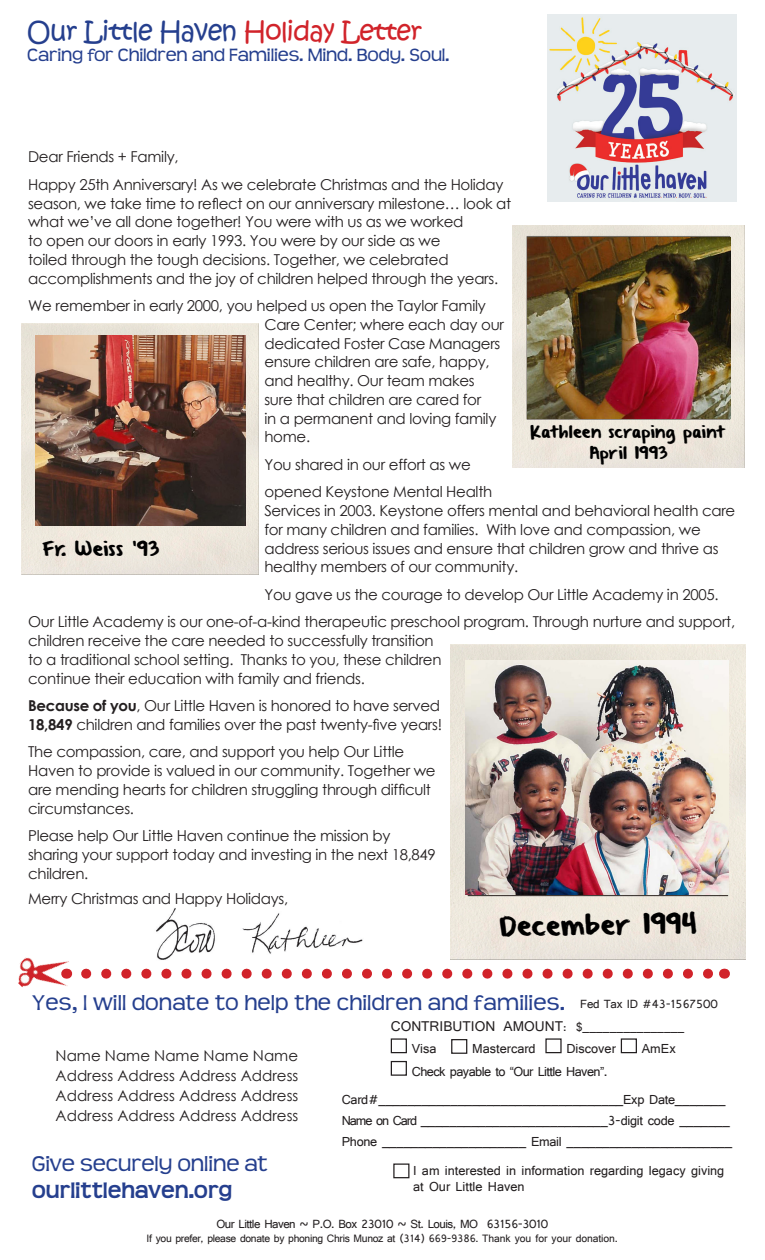
<style>
.page{position:relative;width:765px;height:1260px;background:#fff}
.page>*{position:absolute;margin:0;border:0;box-sizing:border-box;transform-origin:0 0}
.t1{font:26.25px "Kristen ITC";letter-spacing:-.03em;color:#253f8e}
.t2{font:22.5px/27px "Teen";letter-spacing:.005em;color:#253f8e}
.t3{font:22.5px "From Where You Are";color:#000}
.t4{font:18.75px "Teen";letter-spacing:-.01em;color:#253f8e}
.t5{font:16.25px "From Where You Are";letter-spacing:.025em;color:#000}
.t6{font:15px/18.8px "Century Gothic";letter-spacing:-.02em;color:#231f20}
.t7{font:15px "Century Gothic";color:#231f20}
.t8{font:14.88px "Shruti";color:#231f20}
.t9{font:13.75px/21.2px "Shruti";letter-spacing:-.02em;color:#231f20}
.t10{font:13.75px/16.5px "Shruti";color:#231f20}
.t11{font:13.75px "Shruti";letter-spacing:-.04em;color:#231f20}
.t12{font:13.75px/21.2px "From Where You Are";letter-spacing:.005em;color:#000;text-align:center}
.t13{font:12.5px "Shruti";letter-spacing:-.04em;color:#231f20}
.t14{font:12.5px "Shruti";letter-spacing:-.02em;color:#231f20}
.t15{font:11.25px "Shruti";letter-spacing:-.03em;color:#231f20}
.s1{color:#d1232a}
.s2{font-weight:700}
.s3{font-size:12.5px}
</style>
<div class="page">
<img style="left:156px;top:908px;width:59px;height:52px">
<div style="left:391px;top:1038px;width:16px;height:15px;border:1px solid #231f20"></div>
<div style="left:451px;top:1039px;width:16px;height:15px;border:1px solid #231f20"></div>
<div style="left:545px;top:1038px;width:17px;height:15px;border:1px solid #231f20"></div>
<div style="left:621px;top:1038px;width:16px;height:15px;border:1px solid #231f20"></div>
<div style="left:391px;top:1061px;width:16px;height:15px;border:1px solid #231f20"></div>
<svg style="left:86px;top:969px;width:627px;height:10px"></svg>
<img style="left:242px;top:913px;width:121px;height:41px">
<img style="left:18px;top:957px;width:55px;height:30px">
<img style="left:547px;top:14px;width:190px;height:188px">
<div style="left:393px;top:1163px;width:16px;height:15px;border:1px solid #231f20"></div>
<img style="left:513px;top:225px;width:232px;height:242px">
<img style="left:527px;top:237px;width:203px;height:182px">
<img style="left:22px;top:324px;width:237px;height:251px">
<img style="left:35px;top:335px;width:210px;height:190px">
<img style="left:450px;top:644px;width:296px;height:315px">
<img style="left:466px;top:661px;width:263px;height:234px">
<p class="t1" style="left:27px;top:14px;width:396px">Our Little Haven <span class="s1">Holiday Letter</span></p>
<p class="t4" style="left:27px;top:44px;width:424px">Caring for Children and Families. Mind. Body. Soul.</p>
<p class="t6" style="left:28px;top:147px;width:152px">Dear Friends + Family,</p>
<p class="t6" style="left:28px;top:175px;width:485px">Happy 25th Anniversary! As we celebrate Christmas and the Holiday season, we take time to reflect on our anniversary milestone… look at what we’ve all done together! You were with us as we worked<br>to open our doors in early 1993. You were by our side as we<br>toiled through the tough decisions. Together, we celebrated accomplishments and the joy of children helped through the years.</p>
<p class="t6" style="left:264px;top:296px;width:241px;text-indent:-236px">We remember in early 2000, you helped us open the Taylor Family<br>Care Center; where each day our dedicated Foster Case Managers ensure children are safe, happy, and healthy. Our team makes sure that children are cared for<br>in a permanent and loving family home.</p>
<p class="t6" style="left:264px;top:450px;width:229px;line-height:27.5px">You shared in our effort as we opened Keystone Mental Health</p>
<p class="t6" style="left:264px;top:501px;width:472px">Services in 2003. Keystone offers mental and behavioral health care for many children and families. With love and compassion, we address serious issues and ensure that children grow and thrive as healthy members of our community.</p>
<p class="t6" style="left:28px;top:580px;width:709px;line-height:27.5px;text-indent:236px">You gave us the courage to develop Our Little Academy in 2005.<br>Our Little Academy is our one-of-a-kind therapeutic preschool program. Through nurture and support,</p>
<p class="t6" style="left:28px;top:631px;width:415px">children receive the care needed to successfully transition to a traditional school setting. Thanks to you, these children continue their education with family and friends.</p>
<p class="t6" style="left:28px;top:696px;width:416px"><span class="s2">Because of you</span>, Our Little Haven is honored to have served<br><span class="s2">18,849</span> children and families over the past twenty-five years!</p>
<p class="t6" style="left:28px;top:742px;width:409px">The compassion, care, and support you help Our Little Haven to provide is valued in our community. Together we are mending hearts for children struggling through difficult circumstances.</p>
<p class="t6" style="left:28px;top:826px;width:409px">Please help Our Little Haven continue the mission by sharing your support today and investing in the next 18,849 children.</p>
<p class="t6" style="left:28px;top:889px;width:262px">Merry Christmas and Happy Holidays,</p>
<p class="t12" style="left:530px;top:422px;width:195px">Kathleen scraping paint<br>April 1993</p>
<p class="t5" style="left:42px;top:541px;width:119px">Fr. Weiss ‘93</p>
<p class="t3" style="left:499px;top:916px;width:199px;rotate:-1deg">December 1994</p>
<p class="t2" style="left:32px;top:990px;width:535px">Yes, I will donate to help the children and families.</p>
<p class="t14" style="left:580px;top:997px;width:139px">Fed Tax ID #43-1567500</p>
<p class="t7" style="left:56px;top:1045px;width:244px">Name Name Name Name Name</p>
<p class="t7" style="left:56px;top:1065px;width:244px">Address Address Address Address</p>
<p class="t7" style="left:56px;top:1085px;width:244px">Address Address Address Address</p>
<p class="t7" style="left:56px;top:1105px;width:244px">Address Address Address Address</p>
<p class="t2" style="left:32px;top:1150px;width:237px">Give securely online at <span class="s2">ourlittlehaven.org</span></p>
<p class="t8" style="left:391px;top:1017px;width:295px">CONTRIBUTION AMOUNT<span class="s3">: $_______________</span></p>
<p class="t10" style="left:412px;top:1040px;width:26px">Visa</p>
<p class="t10" style="left:472px;top:1040px;width:65px">Mastercard</p>
<p class="t10" style="left:566px;top:1040px;width:51px">Discover</p>
<p class="t10" style="left:642px;top:1040px;width:35px">AmEx</p>
<p class="t11" style="left:412px;top:1063px;width:197px">Check payable to “Our Little Haven”.</p>
<p class="t9" style="left:342px;top:1088px;width:392px">Card#__________________________________Exp Date_______<br>Name on Card __________________________3-digit code _______<br>Phone ____________________ Email _______________________</p>
<p class="t10" style="left:413px;top:1162px;width:313px">I am interested in information regarding legacy giving at Our Little Haven</p>
<p class="t13" style="left:216px;top:1216px;width:333px">Our Little Haven ~ P.O. Box 23010 ~ St. Louis, MO 63156-3010</p>
<p class="t15" style="left:147px;top:1231px;width:473px">If you prefer, please donate by phoning Chris Munoz at (314) 669-9386. Thank you for your donation.</p>
</div>
